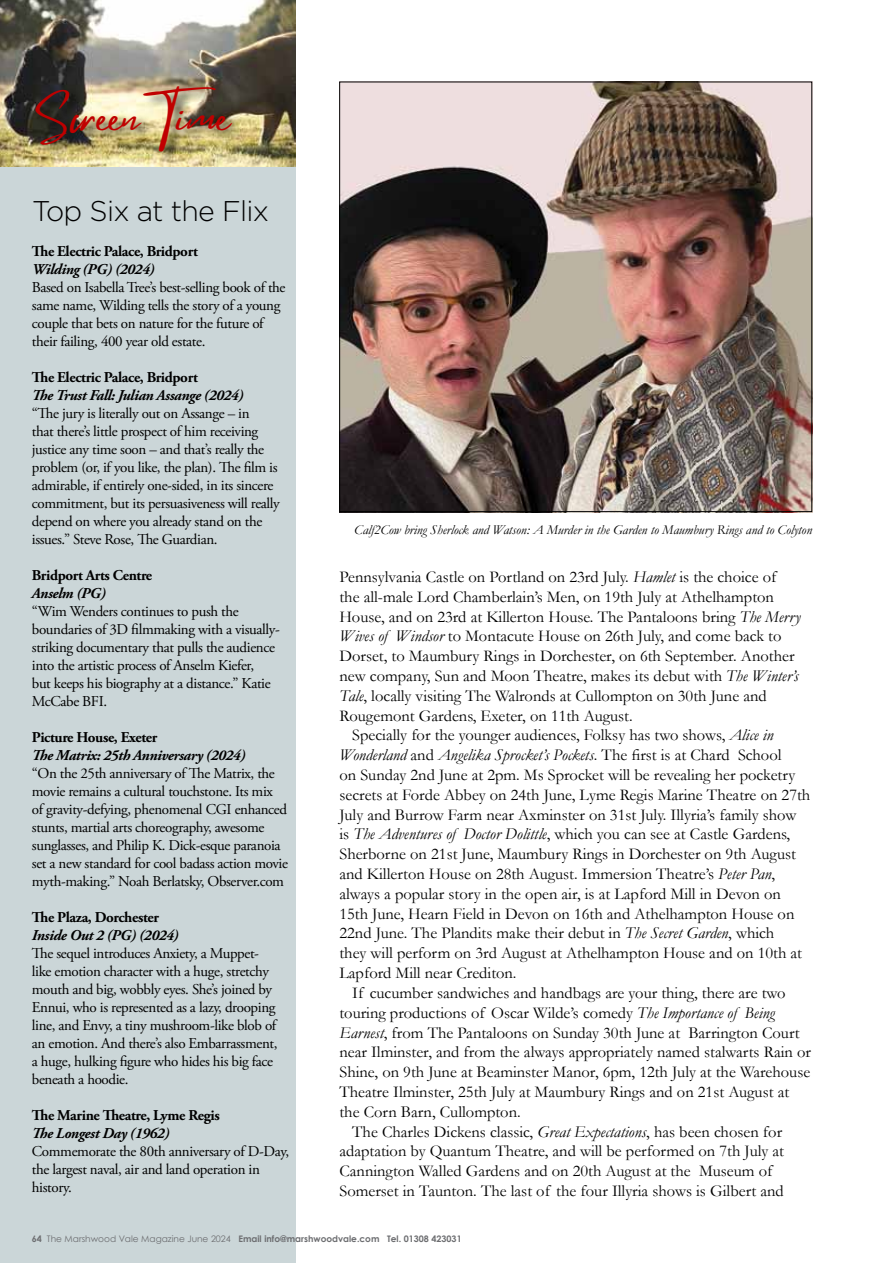
<style>
.page{position:relative;width:893px;height:1263px;background:#fff}
.page>*{position:absolute;margin:0;border:0;box-sizing:border-box;transform-origin:0 0}
.t1{font:43.95px "Mistrully";letter-spacing:-.02em;color:#c00000}
.t2{font:300 28.5px "Gotham";color:#000}
.t3{font:16.5px "Garamond";color:#000}
.t4{font:italic 16.5px "Garamond";color:#000}
.t5{font:15px/18px "Adobe Garamond Pro";letter-spacing:-.025em;color:#000}
.t6{font:700 15px "Adobe Garamond Pro";letter-spacing:-.025em;color:#000}
.t7{font:italic 700 15px "Adobe Garamond Pro";letter-spacing:-.025em;color:#000}
.t8{font:italic 13.5px "Garamond";color:#000}
.t9{font:700 9px "Century Gothic";color:#6d6e71}
.s1{font-style:italic}
.s2{font-style:normal}
.s3{font-weight:400}
</style>
<div class="page">
<div style="left:0;top:0;width:296px;height:1263px;background:#cbd6d8"></div>
<img style="left:0;top:0;width:296px;height:166px">
<div style="left:34px;top:83px;width:211px;height:81px;background:#000;opacity:.75"></div>
<img style="left:341px;top:84px;width:469px;height:426px">
<h1 class="t1" style="left:38px;top:89px;width:193px">Screen Time</h1>
<h2 class="t2" style="left:32px;top:193px;width:238px">Top Six at the Flix</h2>
<p class="t6" style="left:32px;top:242px;width:167px">The Electric Palace, Bridport</p>
<p class="t7" style="left:32px;top:260px;width:124px">Wilding (PG) (2024)</p>
<p class="t5" style="left:32px;top:278px;width:255px">Based on Isabella Tree’s best-selling book of the same name, Wilding tells the story of a young couple that bets on nature for the future of their failing, 400 year old estate.</p>
<p class="t6" style="left:32px;top:368px;width:167px">The Electric Palace, Bridport</p>
<p class="t7" style="left:32px;top:386px;width:213px">The Trust Fall: Julian Assange (2024)</p>
<p class="t5" style="left:32px;top:404px;width:249px">“The jury is literally out on Assange – in<br>that there’s little prospect of him receiving justice any time soon – and that’s really the problem (or, if you like, the plan). The film is admirable, if entirely one-sided, in its sincere commitment, but its persuasiveness will really depend on where you already stand on the issues.” Steve Rose, The Guardian.</p>
<p class="t6" style="left:32px;top:566px;width:122px">Bridport Arts Centre</p>
<p class="t7" style="left:32px;top:584px;width:76px">Anselm (PG)</p>
<p class="t5" style="left:32px;top:602px;width:249px">“Wim Wenders continues to push the boundaries of 3D filmmaking with a visually&shy;striking documentary that pulls the audience into the artistic process of Anselm Kiefer,<br>but keeps his biography at a distance.” Katie McCabe BFI.</p>
<p class="t6" style="left:32px;top:728px;width:127px">Picture House, Exeter</p>
<p class="t7" style="left:32px;top:746px;width:215px">The Matrix: 25th Anniversary (2024)</p>
<p class="t5" style="left:32px;top:764px;width:258px">“On the 25th anniversary of The Matrix, the movie remains a cultural touchstone. Its mix<br>of gravity-defying, phenomenal CGI enhanced stunts, martial arts choreography, awesome sunglasses, and Philip K. Dick-esque paranoia set a new standard for cool badass action movie myth-making.” Noah Berlatsky, Observer.com</p>
<p class="t6" style="left:32px;top:908px;width:129px">The Plaza, Dorchester</p>
<p class="t7" style="left:32px;top:926px;width:148px">Inside Out 2 (PG) (2024)</p>
<p class="t5" style="left:32px;top:944px;width:247px">The sequel introduces Anxiety, a Muppet&shy;like emotion character with a huge, stretchy mouth and big, wobbly eyes. She’s joined by Ennui, who is represented as a lazy, drooping line, and Envy, a tiny mushroom-like blob of an emotion. And there’s also Embarrassment, a huge, hulking figure who hides his big face beneath a hoodie.</p>
<p class="t6" style="left:32px;top:1106px;width:189px">The Marine Theatre, Lyme Regis</p>
<p class="t7" style="left:32px;top:1124px;width:139px">The Longest Day (1962)</p>
<p class="t5" style="left:32px;top:1142px;width:259px">Commemorate the 80th anniversary of D-Day, the largest naval, air and land operation in history.</p>
<p class="t8" style="left:354px;top:520px;width:459px">Calf2Cow bring Sherlock and Watson: A Murder in the Garden to Maumbury Rings and to Colyton</p>
<p class="t3" style="left:339px;top:566px;width:439px">Pennsylvania Castle on Portland on 23rd July. <span class="s1">Hamlet</span> is the choice of</p>
<p class="t3" style="left:339px;top:585px;width:436px">the all-male Lord Chamberlain’s Men, on 19th July at Athelhampton</p>
<p class="t3" style="left:339px;top:605px;width:463px">House, and on 23rd at Killerton House. The Pantaloons bring <span class="s1">The Merry</span></p>
<p class="t3" style="left:339px;top:625px;width:444px"><span class="s1">Wives of Windsor</span> to Montacute House on 26th July, and come back to</p>
<p class="t3" style="left:339px;top:645px;width:457px">Dorset, to Maumbury Rings in Dorchester, on 6th September. Another</p>
<p class="t3" style="left:339px;top:665px;width:461px">new company, Sun and Moon Theatre, makes its debut with <span class="s1">The Winter’s</span></p>
<p class="t3" style="left:339px;top:684px;width:429px"><span class="s1">Tale</span>, locally visiting The Walronds at Cullompton on 30th June and</p>
<p class="t3" style="left:339px;top:704px;width:295px">Rougemont Gardens, Exeter, on 11th August.</p>
<p class="t3" style="left:352px;top:724px;width:423px">Specially for the younger audiences, Folksy has two shows, <span class="s1">Alice in</span></p>
<p class="t4" style="left:339px;top:744px;width:444px">Wonderland <span class="s2">and</span> Angelika Sprocket’s Pockets<span class="s2">. The first is at Chard School</span></p>
<p class="t3" style="left:339px;top:764px;width:457px">on Sunday 2nd June at 2pm. Ms Sprocket will be revealing her pocketry</p>
<p class="t3" style="left:339px;top:783px;width:472px">secrets at Forde Abbey on 24th June, Lyme Regis Marine Theatre on 27th</p>
<p class="t3" style="left:339px;top:803px;width:458px">July and Burrow Farm near Axminster on 31st July. Illyria’s family show</p>
<p class="t3" style="left:339px;top:823px;width:452px">is <span class="s1">The Adventures of Doctor Dolittle</span>, which you can see at Castle Gardens,</p>
<p class="t3" style="left:339px;top:843px;width:458px">Sherborne on 21st June, Maumbury Rings in Dorchester on 9th August</p>
<p class="t3" style="left:339px;top:863px;width:437px">and Killerton House on 28th August. Immersion Theatre’s <span class="s1">Peter Pan</span>,</p>
<p class="t3" style="left:339px;top:882px;width:443px">always a popular story in the open air, is at Lapford Mill in Devon on</p>
<p class="t3" style="left:339px;top:902px;width:456px">15th June, Hearn Field in Devon on 16th and Athelhampton House on</p>
<p class="t3" style="left:339px;top:922px;width:436px">22nd June. The Plandits make their debut in <span class="s1">The Secret Garden</span>, which</p>
<p class="t3" style="left:339px;top:942px;width:464px">they will perform on 3rd August at Athelhampton House and on 10th at</p>
<p class="t3" style="left:339px;top:962px;width:179px">Lapford Mill near Crediton.</p>
<p class="t3" style="left:352px;top:981px;width:435px">If cucumber sandwiches and handbags are your thing, there are two</p>
<p class="t3" style="left:339px;top:1001px;width:437px">touring productions of Oscar Wilde’s comedy <span class="s1">The Importance of Being</span></p>
<p class="t3" style="left:339px;top:1021px;width:462px"><span class="s1">Earnest</span>, from The Pantaloons on Sunday 30th June at Barrington Court</p>
<p class="t3" style="left:339px;top:1041px;width:473px">near Ilminster, and from the always appropriately named stalwarts Rain or</p>
<p class="t3" style="left:339px;top:1061px;width:472px">Shine, on 9th June at Beaminster Manor, 6pm, 12th July at the Warehouse</p>
<p class="t3" style="left:339px;top:1080px;width:451px">Theatre Ilminster, 25th July at Maumbury Rings and on 21st August at</p>
<p class="t3" style="left:339px;top:1100px;width:183px">the Corn Barn, Cullompton.</p>
<p class="t3" style="left:352px;top:1120px;width:431px">The Charles Dickens classic, <span class="s1">Great Expectations</span>, has been chosen for</p>
<p class="t3" style="left:339px;top:1140px;width:446px">adaptation by Quantum Theatre, and will be performed on 7th July at</p>
<p class="t3" style="left:339px;top:1160px;width:434px">Cannington Walled Gardens and on 20th August at the Museum of</p>
<p class="t3" style="left:339px;top:1179px;width:446px">Somerset in Taunton. The last of the four Illyria shows is Gilbert and</p>
<p class="t9" style="left:32px;top:1231px;width:431px">64 <span class="s3">The Marshwood Vale Magazine June 2024</span> Email info@marshwoodvale.com Tel. 01308 423031</p>
</div>
